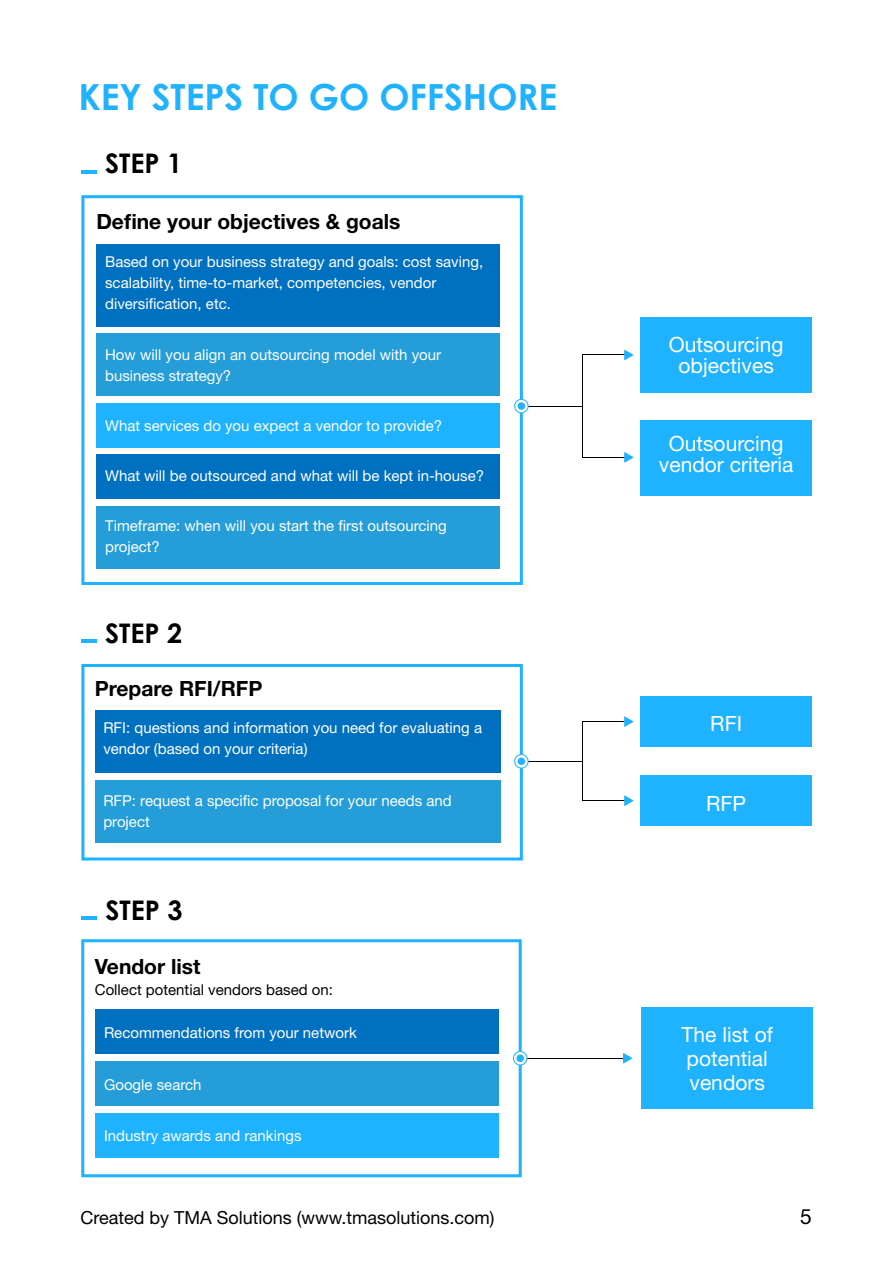
<style>
.page{position:relative;width:893px;height:1263px;background:#fff}
.page>*{position:absolute;margin:0;border:0;box-sizing:border-box;transform-origin:0 0}
.t1{font:700 36px "Century Gothic";color:#1eb2ff}
.t2{font:700 27px "Century Gothic";color:#000}
.t3{font:21px/21px "Helvetica Neue";color:#fff;text-align:center}
.t4{font:700 21px "Helvetica Neue";color:#000}
.t5{font:21px "Helvetica Neue";color:#000}
.t6{font:18px "Helvetica Neue";color:#000}
.t7{font:15px/21px "Helvetica Neue";color:#fff}
.t8{font:15px "Helvetica Neue";color:#000}
</style>
<div class="page">
<div style="left:641px;top:317px;width:171px;height:75px;background:#1eb2ff"></div>
<div style="left:641px;top:420px;width:171px;height:75px;background:#1eb2ff"></div>
<div style="left:96px;top:244px;width:404px;height:82px;background:#0070c0"></div>
<div style="left:96px;top:333px;width:404px;height:63px;background:#249dd8"></div>
<div style="left:96px;top:506px;width:404px;height:62px;background:#249dd8"></div>
<div style="left:96px;top:403px;width:404px;height:44px;background:#1eb2ff"></div>
<div style="left:96px;top:454px;width:404px;height:45px;background:#0070c0"></div>
<hr style="left:524px;top:406px;width:59px;height:1px;background:#000">
<hr style="left:582px;top:355px;width:48px;height:1px;background:#000">
<hr style="left:582px;top:354px;width:1px;height:104px;background:#000">
<hr style="left:582px;top:457px;width:48px;height:1px;background:#000">
<hr style="left:81px;top:170px;width:15px;height:3px;background:#1eb2ff">
<hr style="left:81px;top:639px;width:15px;height:4px;background:#1eb2ff">
<div style="left:641px;top:697px;width:171px;height:50px;background:#1eb2ff"></div>
<div style="left:641px;top:775px;width:171px;height:51px;background:#1eb2ff"></div>
<hr style="left:524px;top:761px;width:59px;height:1px;background:#000">
<hr style="left:582px;top:721px;width:48px;height:1px;background:#000">
<hr style="left:582px;top:721px;width:1px;height:80px;background:#000">
<hr style="left:582px;top:800px;width:48px;height:1px;background:#000">
<div style="left:95px;top:710px;width:405px;height:63px;background:#0070c0"></div>
<div style="left:95px;top:780px;width:405px;height:62px;background:#249dd8"></div>
<div style="left:642px;top:1007px;width:171px;height:102px;background:#1eb2ff"></div>
<div style="left:95px;top:1061px;width:403px;height:45px;background:#249dd8"></div>
<div style="left:95px;top:1113px;width:403px;height:45px;background:#1eb2ff"></div>
<div style="left:95px;top:1009px;width:403px;height:45px;background:#0070c0"></div>
<div style="left:81px;top:195px;width:442px;height:390px;border:3px solid #1eb2ff"></div>
<div style="left:81px;top:664px;width:442px;height:196px;border:3px solid #1eb2ff"></div>
<svg style="left:624px;top:350px;width:9px;height:10px"></svg>
<svg style="left:624px;top:452px;width:9px;height:11px"></svg>
<svg style="left:515px;top:755px;width:13px;height:13px"></svg>
<div style="left:514px;top:754px;width:14px;height:14px;border:1px solid #1eb2ff;border-radius:50%"></div>
<div style="left:518px;top:757px;width:7px;height:8px;background:#1eb2ff;border-radius:50%"></div>
<svg style="left:624px;top:716px;width:9px;height:11px"></svg>
<svg style="left:624px;top:795px;width:9px;height:11px"></svg>
<hr style="left:524px;top:1058px;width:102px;height:1px;background:#000">
<div style="left:81px;top:939px;width:441px;height:238px;border:3px solid #1eb2ff"></div>
<svg style="left:513px;top:1051px;width:14px;height:14px"></svg>
<div style="left:513px;top:1051px;width:14px;height:14px;border:1px solid #1eb2ff;border-radius:50%"></div>
<div style="left:516px;top:1054px;width:8px;height:8px;background:#1eb2ff;border-radius:50%"></div>
<svg style="left:623px;top:1053px;width:9px;height:11px"></svg>
<hr style="left:81px;top:916px;width:15px;height:4px;background:#1eb2ff">
<svg style="left:515px;top:399px;width:13px;height:14px"></svg>
<div style="left:514px;top:399px;width:14px;height:14px;border:1px solid #1eb2ff;border-radius:50%"></div>
<div style="left:518px;top:402px;width:7px;height:8px;background:#1eb2ff;border-radius:50%"></div>
<h1 class="t1" style="left:78px;top:70px;width:480px">KEY STEPS TO GO OFFSHORE</h1>
<h2 class="t2" style="left:105px;top:143px;width:79px">STEP 1</h2>
<h3 class="t4" style="left:96px;top:205px;width:306px">Define your objectives &amp; goals</h3>
<p class="t7" style="left:105px;top:252px;width:380px">Based on your business strategy and goals: cost saving, scalability, time-to-market, competencies, vendor diversification, etc.</p>
<p class="t7" style="left:105px;top:345px;width:338px">How will you align an outsourcing model with your business strategy?</p>
<p class="t7" style="left:105px;top:416px;width:339px">What services do you expect a vendor to provide?</p>
<p class="t7" style="left:105px;top:466px;width:380px">What will be outsourced and what will be kept in-house?</p>
<p class="t7" style="left:105px;top:516px;width:343px">Timeframe: when will you start the first outsourcing project?</p>
<h2 class="t2" style="left:105px;top:612px;width:79px">STEP 2</h2>
<h3 class="t4" style="left:95px;top:671px;width:169px">Prepare RFI/RFP</h3>
<p class="t7" style="left:103px;top:718px;width:380px">RFI: questions and information you need for evaluating a vendor (based on your criteria)</p>
<p class="t7" style="left:103px;top:791px;width:350px">RFP: request a specific proposal for your needs and project</p>
<h2 class="t2" style="left:105px;top:889px;width:79px">STEP 3</h2>
<h3 class="t4" style="left:95px;top:950px;width:107px">Vendor list</h3>
<p class="t8" style="left:95px;top:978px;width:240px">Collect potential vendors based on:</p>
<p class="t7" style="left:104px;top:1023px;width:254px">Recommendations from your network</p>
<h3 class="t3" style="left:669px;top:335px;width:116px">Outsourcing objectives</h3>
<h3 class="t3" style="left:659px;top:435px;width:136px">Outsourcing vendor criteria</h3>
<h3 class="t3" style="left:710px;top:714px;width:33px">RFI</h3>
<h3 class="t3" style="left:706px;top:794px;width:42px">RFP</h3>
<h3 class="t3" style="left:682px;top:1024px;width:93px;line-height:24px;text-align:left">The list of potential</h3>
<p class="t7" style="left:104px;top:1075px;width:99px">Google search</p>
<h3 class="t3" style="left:689px;top:1073px;width:77px">vendors</h3>
<p class="t7" style="left:104px;top:1126px;width:199px">Industry awards and rankings</p>
<p class="t6" style="left:80px;top:1205px;width:416px">Created by TMA Solutions (www.tmasolutions.com)</p>
<h3 class="t5" style="left:800px;top:1201px;width:13px">5</h3>
</div>
